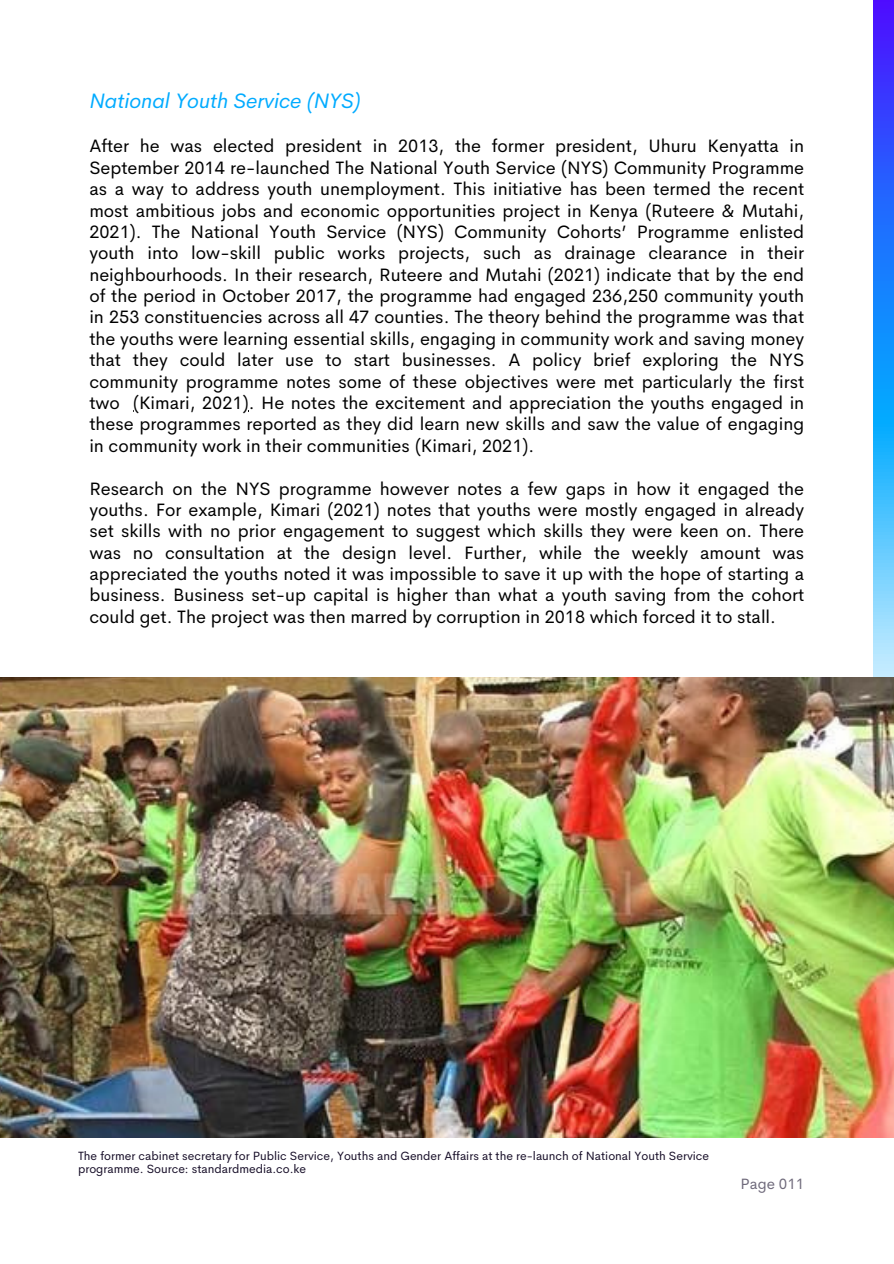
<style>
.page{position:relative;width:894px;height:1264px;background:#fff}
.page>*{position:absolute;margin:0;border:0;box-sizing:border-box;transform-origin:0 0}
.t1{font:italic 21px "Cerebri Sans";color:#00abff}
.t2{font:18px/21.3px "Cerebri Sans";color:#000;text-align:justify}
.t3{font:15px "Cerebri Sans";color:#6f6a7b}
.t4{font:12px/13px "Cerebri Sans";color:#180f29}
</style>
<div class="page">
<svg style="left:873px;top:0;width:20px;height:677px;background:#3c8aff"></svg>
<img style="left:0;top:677px;width:893px;height:460px">
<h1 class="t1" style="left:89px;top:87px;width:272px">National Youth Service (NYS)</h1>
<h2 class="t2" style="left:89px;top:135px;width:716px">After he was elected president in 2013, the former president, Uhuru Kenyatta in September 2014 re-launched The National Youth Service (NYS) Community Programme as a way to address youth unemployment. This initiative has been termed the recent most ambitious jobs and economic opportunities project in Kenya (Ruteere &amp; Mutahi, 2021). The National Youth Service (NYS) Community Cohorts’ Programme enlisted youth into low-skill public works projects, such as drainage clearance in their neighbourhoods. In their research, Ruteere and Mutahi (2021) indicate that by the end of the period in October 2017, the programme had engaged 236,250 community youth in 253 constituencies across all 47 counties. The theory behind the programme was that the youths were learning essential skills, engaging in community work and saving money that they could later use to start businesses. A policy brief exploring the NYS community programme notes some of these objectives were met particularly the first two</h2>
<h2 class="t2" style="left:133px;top:392px;width:672px">(Kimari, 2021). He notes the excitement and appreciation the youths engaged in</h2>
<p class="t2" style="left:89px;top:413px;width:716px">these programmes reported as they did learn new skills and saw the value of engaging in community work in their communities (Kimari, 2021).</p>
<p class="t2" style="left:89px;top:477px;width:716px">Research on the NYS programme however notes a few gaps in how it engaged the youths. For example, Kimari (2021) notes that youths were mostly engaged in already set skills with no prior engagement to suggest which skills they were keen on. There was no consultation at the design level. Further, while the weekly amount was appreciated the youths noted it was impossible to save it up with the hope of starting a business. Business set-up capital is higher than what a youth saving from the cohort could get. The project was then marred by corruption in 2018 which forced it to stall.</p>
<h3 class="t4" style="left:78px;top:1149px;width:632px">The former cabinet secretary for Public Service, Youths and Gender Affairs at the re-launch of National Youth Service programme. Source: standardmedia.co.ke</h3>
<p class="t3" style="left:740px;top:1174px;width:65px">Page 011</p>
</div>
